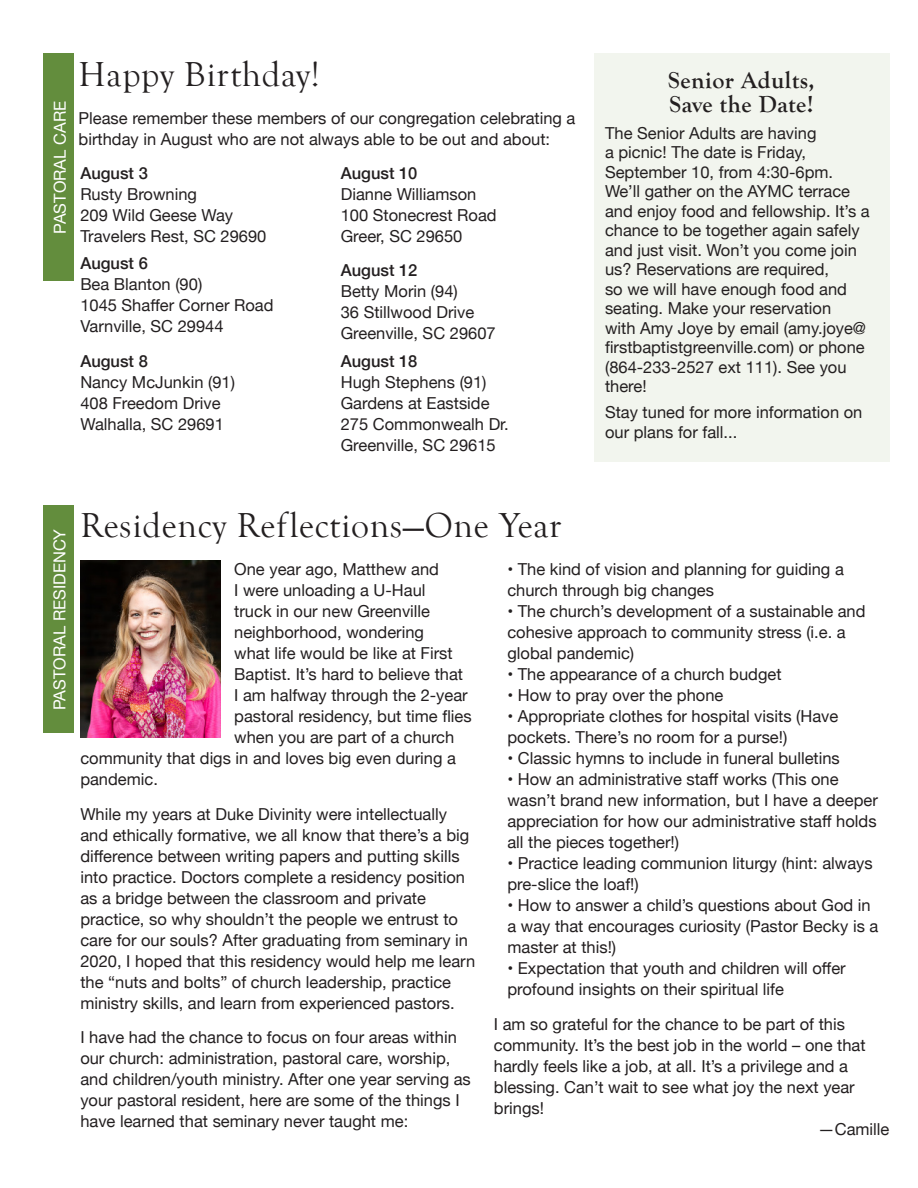
<style>
.page{position:relative;width:918px;height:1188px;background:#fff}
.page>*{position:absolute;margin:0;border:0;box-sizing:border-box;transform-origin:0 0}
.Article_Title{font:35.7px "Goudy Old Style T";letter-spacing:.02em;color:#231f20}
.back_page_heading{font:700 24px/24px "Goudy Old Style T";letter-spacing:.02em;color:#231f20}
.sympathy{font:16.5px/21px "Helvetica Neue";color:#231f20}
.t1{font:500 16.5px "Helvetica Neue";color:#231f20}
.acts_of_kindness__et{font:16.5px "Helvetica Neue";color:#fff}
</style>
<div class="page">
<svg style="left:43px;top:54px;width:1px;height:227px"></svg>
<div style="left:43px;top:506px;width:30px;height:227px;background:#638d3d"></div>
<div style="left:44px;top:53px;width:30px;height:228px;background:#638d3d"></div>
<img style="left:80px;top:561px;width:141px;height:177px">
<div style="left:594px;top:53px;width:296px;height:409px;background:#f2f5ee"></div>
<p class="acts_of_kindness__et" style="left:48px;top:234px;width:134px;rotate:-90deg">PASTORAL CARE</p>
<p class="Article_Title" style="left:79px;top:55px;width:243px">Happy Birthday!</p>
<p class="sympathy" style="left:79px;top:108px;width:498px">Please remember these members of our congregation celebrating a birthday in August who are not always able to be out and about:</p>
<p class="t1" style="left:80px;top:159px;width:69px">August 3</p>
<p class="sympathy" style="left:80px;top:184px;width:118px">Rusty Browning</p>
<p class="sympathy" style="left:80px;top:205px;width:154px">209 Wild Geese Way</p>
<p class="sympathy" style="left:80px;top:226px;width:188px">Travelers Rest, SC 29690</p>
<p class="t1" style="left:80px;top:250px;width:69px">August 6</p>
<p class="sympathy" style="left:80px;top:275px;width:123px">Bea Blanton (90)</p>
<p class="sympathy" style="left:80px;top:296px;width:195px">1045 Shaffer Corner Road</p>
<p class="sympathy" style="left:80px;top:317px;width:145px">Varnville, SC 29944</p>
<p class="t1" style="left:80px;top:348px;width:69px">August 8</p>
<p class="sympathy" style="left:80px;top:372px;width:156px">Nancy McJunkin (91)</p>
<p class="sympathy" style="left:80px;top:393px;width:142px">408 Freedom Drive</p>
<p class="sympathy" style="left:80px;top:414px;width:145px">Walhalla, SC 29691</p>
<p class="t1" style="left:341px;top:159px;width:78px">August 10</p>
<p class="sympathy" style="left:341px;top:184px;width:137px">Dianne Williamson</p>
<p class="sympathy" style="left:341px;top:205px;width:157px">100 Stonecrest Road</p>
<p class="sympathy" style="left:341px;top:226px;width:123px">Greer, SC 29650</p>
<p class="t1" style="left:341px;top:257px;width:78px">August 12</p>
<p class="sympathy" style="left:341px;top:282px;width:119px">Betty Morin (94)</p>
<p class="sympathy" style="left:341px;top:303px;width:135px">36 Stillwood Drive</p>
<p class="sympathy" style="left:341px;top:324px;width:156px">Greenville, SC 29607</p>
<p class="t1" style="left:341px;top:348px;width:78px">August 18</p>
<p class="sympathy" style="left:341px;top:372px;width:147px">Hugh Stephens (91)</p>
<p class="sympathy" style="left:341px;top:393px;width:150px">Gardens at Eastside</p>
<p class="sympathy" style="left:341px;top:414px;width:170px">275 Commonwealh Dr.</p>
<p class="sympathy" style="left:341px;top:435px;width:156px">Greenville, SC 29615</p>
<p class="back_page_heading" style="left:668px;top:69px;width:148px">Senior Adults,<br>Save the Date!</p>
<p class="sympathy" style="left:605px;top:124px;width:266px;line-height:19.5px">The Senior Adults are having<br>a picnic! The date is Friday,<br>September 10, from 4:30-6pm.<br>We’ll gather on the AYMC terrace and enjoy food and fellowship. It’s a chance to be together again safely and just visit. Won’t you come join us? Reservations are required,<br>so we will have enough food and seating. Make your reservation<br>with Amy Joye by email (amy.joye@ firstbaptistgreenville.com) or phone (864-233-2527 ext 111). See you there!</p>
<p class="sympathy" style="left:605px;top:404px;width:259px;line-height:19.5px">Stay tuned for more information on our plans for fall...</p>
<p class="acts_of_kindness__et" style="left:48px;top:710px;width:183px;rotate:-90deg">PASTORAL RESIDENCY</p>
<p class="Article_Title" style="left:80px;top:506px;width:483px">Residency Reflections—One Year</p>
<p class="sympathy" style="left:234px;top:560px;width:206px">One year ago, Matthew and</p>
<p class="sympathy" style="left:234px;top:581px;width:193px">I were unloading a U-Haul</p>
<p class="sympathy" style="left:234px;top:602px;width:197px">truck in our new Greenville</p>
<p class="sympathy" style="left:234px;top:623px;width:191px">neighborhood, wondering</p>
<p class="sympathy" style="left:234px;top:644px;width:220px">what life would be like at First</p>
<p class="sympathy" style="left:234px;top:665px;width:230px">Baptist. It’s hard to believe that</p>
<p class="sympathy" style="left:234px;top:686px;width:235px">I am halfway through the 2-year</p>
<p class="sympathy" style="left:234px;top:707px;width:239px">pastoral residency, but time flies</p>
<p class="sympathy" style="left:234px;top:728px;width:222px">when you are part of a church</p>
<p class="sympathy" style="left:80px;top:749px;width:377px">community that digs in and loves big even during a</p>
<p class="sympathy" style="left:80px;top:770px;width:79px">pandemic.</p>
<p class="sympathy" style="left:80px;top:804px;width:396px">While my years at Duke Divinity were intellectually and ethically formative, we all know that there’s a big difference between writing papers and putting skills into practice. Doctors complete a residency position as a bridge between the classroom and private practice, so why shouldn’t the people we entrust to care for our souls? After graduating from seminary in 2020, I hoped that this residency would help me learn the “nuts and bolts” of church leadership, practice ministry skills, and learn from experienced pastors.</p>
<p class="sympathy" style="left:80px;top:1028px;width:392px">I have had the chance to focus on four areas within our church: administration, pastoral care, worship, and children/youth ministry. After one year serving as your pastoral resident, here are some of the things I have learned that seminary never taught me:</p>
<p class="sympathy" style="left:507px;top:560px;width:338px">• The kind of vision and planning for guiding a church through big changes</p>
<p class="sympathy" style="left:507px;top:602px;width:360px">• The church’s development of a sustainable and cohesive approach to community stress (i.e. a global pandemic)</p>
<p class="sympathy" style="left:507px;top:665px;width:276px">• The appearance of a church budget</p>
<p class="sympathy" style="left:507px;top:686px;width:218px">• How to pray over the phone</p>
<p class="sympathy" style="left:507px;top:707px;width:332px">• Appropriate clothes for hospital visits (Have pockets. There’s no room for a purse!)</p>
<p class="sympathy" style="left:507px;top:749px;width:334px">• Classic hymns to include in funeral bulletins</p>
<p class="sympathy" style="left:507px;top:770px;width:372px">• How an administrative staff works (This one wasn’t brand new information, but I have a deeper appreciation for how our administrative staff holds all the pieces together!)</p>
<p class="sympathy" style="left:507px;top:854px;width:367px">• Practice leading communion liturgy (hint: always pre-slice the loaf!)</p>
<p class="sympathy" style="left:507px;top:896px;width:372px">• How to answer a child’s questions about God in a way that encourages curiosity (Pastor Becky is a master at this!)</p>
<p class="sympathy" style="left:507px;top:959px;width:340px">• Expectation that youth and children will offer profound insights on their spiritual life</p>
<p class="sympathy" style="left:494px;top:1014px;width:373px">I am so grateful for the chance to be part of this community. It’s the best job in the world – one that hardly feels like a job, at all. It’s a privilege and a blessing. Can’t wait to see what joy the next year brings!</p>
<p class="sympathy" style="left:818px;top:1119px;width:73px">—Camille</p>
</div>
